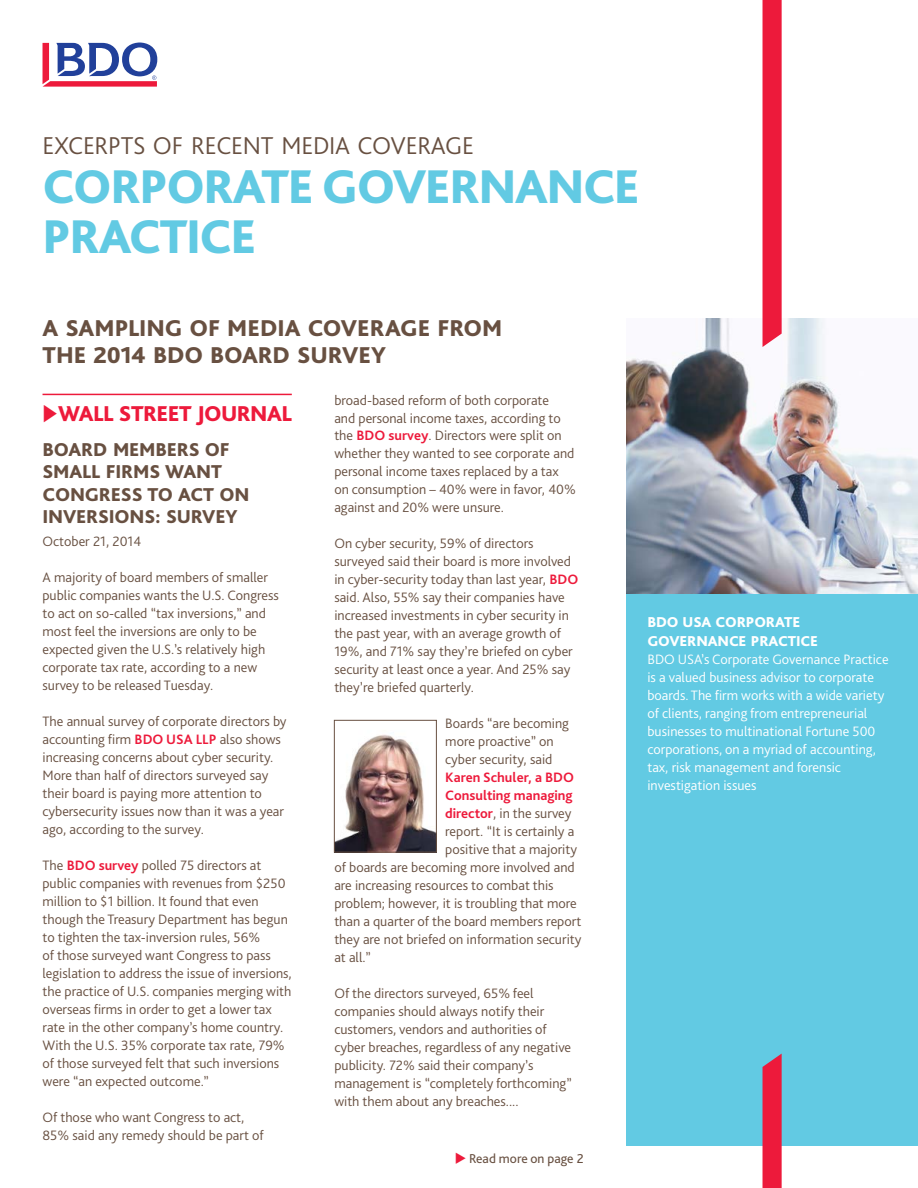
<style>
.page{position:relative;width:918px;height:1188px;background:#fff}
.page>*{position:absolute;margin:0;border:0;box-sizing:border-box;transform-origin:0 0}
.t1{font:800 49.5px/49.5px "Bliss Pro";letter-spacing:-.03em;color:#62cae3}
.t2{font:300 25.5px "Bliss Pro";letter-spacing:-.01em;color:#685041}
.t3{font:800 24px/27px "Bliss Pro";letter-spacing:-.005em;color:#685041}
.t4{font:800 22.5px "Bliss Pro";letter-spacing:-.025em;color:#ed1a3b}
.t5{font:800 19.5px/22.5px "Bliss Pro";letter-spacing:-.01em;color:#685041}
.t6{font:800 15px/19.5px "Bliss Pro";letter-spacing:-.01em;color:#fff}
.t7{font:300 14.25px/18px "Bliss Pro";color:#685041}
.t8{font:300 14.25px/18px "Bliss Pro";color:#fff}
.t9{font:700 14.25px "Bliss Pro";color:#ed1a3b}
.t10{font:13.5px "Bliss Pro";color:#685041}
.s1{font-weight:700;color:#ed1a3b}
.s2{color:#ed1a3b}
</style>
<div class="page">
<div style="left:626px;top:585px;width:292px;height:560px;background:#62cae3"></div>
<img style="left:626px;top:318px;width:292px;height:276px">
<svg style="left:43px;top:43px;width:114px;height:44px"></svg>
<svg style="left:763px;top:1054px;width:19px;height:134px;background:#e52545"></svg>
<svg style="left:763px;top:0;width:19px;height:347px;background:#ed2242"></svg>
<hr style="left:43px;top:394px;width:249px;height:1px;background:#ed1a3b">
<img style="left:336px;top:734px;width:99px;height:117px">
<div style="left:334px;top:720px;width:103px;height:133px;border:1px solid #685041"></div>
<h2 class="t2" style="left:43px;top:130px;width:433px">EXCERPTS OF RECENT MEDIA COVERAGE</h2>
<h1 class="t1" style="left:43px;top:161px;width:599px">CORPORATE GOVERNANCE<br>PRACTICE</h1>
<h3 class="t3" style="left:43px;top:314px;width:461px">A SAMPLING OF MEDIA COVERAGE FROM<br>THE 2014 BDO BOARD SURVEY</h3>
<h3 class="t4" style="left:43px;top:399px;width:251px">◆WALL STREET JOURNAL</h3>
<h3 class="t5" style="left:43px;top:438px;width:208px">BOARD MEMBERS OF<br>SMALL FIRMS WANT<br>CONGRESS TO ACT ON<br>INVERSIONS: SURVEY</h3>
<p class="t7" style="left:43px;top:532px;width:100px">October 21, 2014</p>
<p class="t7" style="left:43px;top:568px;width:238px">A majority of board members of smaller public companies wants the U.S. Congress to act on so-called “tax inversions,” and most feel the inversions are only to be expected given the U.S.’s relatively high corporate tax rate, according to a new survey to be released Tuesday.</p>
<p class="t7" style="left:43px;top:712px;width:246px">The annual survey of corporate directors by accounting firm <span class="s1">BDO USA LLP</span> also shows increasing concerns about cyber security.<br>More than half of directors surveyed say their board is paying more attention to cybersecurity issues now than it was a year ago, according to the survey.</p>
<p class="t7" style="left:43px;top:856px;width:251px">The <span class="s1">BDO survey</span> polled 75 directors at public companies with revenues from $250 million to $1 billion. It found that even though the Treasury Department has begun to tighten the tax-inversion rules, 56%<br>of those surveyed want Congress to pass legislation to address the issue of inversions, the practice of U.S. companies merging with overseas firms in order to get a lower tax rate in the other company’s home country.<br>With the U.S. 35% corporate tax rate, 79% of those surveyed felt that such inversions were “an expected outcome.”</p>
<p class="t7" style="left:43px;top:1108px;width:223px">Of those who want Congress to act,<br>85% said any remedy should be part of</p>
<p class="t7" style="left:334px;top:390px;width:243px">broad-based reform of both corporate<br>and personal income taxes, according to the <span class="s1">BDO survey</span>. Directors were split on whether they wanted to see corporate and personal income taxes replaced by a tax on consumption – 40% were in favor, 40% against and 20% were unsure.</p>
<p class="t7" style="left:334px;top:534px;width:245px">On cyber security, 59% of directors surveyed said their board is more involved in cyber-security today than last year, <span class="s1">BDO </span>said. Also, 55% say their companies have increased investments in cyber security in the past year, with an average growth of 19%, and 71% say they’re briefed on cyber security at least once a year. And 25% say they’re briefed quarterly.</p>
<p class="t7" style="left:445px;top:714px;width:125px">Boards “are becoming more proactive” on cyber security, said</p>
<p class="t9" style="left:445px;top:769px;width:130px">Karen Schuler, a BDO</p>
<p class="t9" style="left:445px;top:787px;width:129px">Consulting managing</p>
<p class="t7" style="left:445px;top:804px;width:128px"><span class="s1">director</span>, in the survey</p>
<p class="t7" style="left:445px;top:822px;width:131px">report. “It is certainly a</p>
<p class="t7" style="left:445px;top:840px;width:133px">positive that a majority</p>
<p class="t7" style="left:334px;top:858px;width:242px">of boards are becoming more involved and</p>
<p class="t7" style="left:334px;top:876px;width:221px">are increasing resources to combat this</p>
<p class="t7" style="left:334px;top:894px;width:244px">problem; however, it is troubling that more</p>
<p class="t7" style="left:334px;top:912px;width:248px">than a quarter of the board members report</p>
<p class="t7" style="left:334px;top:930px;width:249px">they are not briefed on information security</p>
<p class="t7" style="left:334px;top:948px;width:38px">at all.”</p>
<p class="t7" style="left:334px;top:984px;width:239px">Of the directors surveyed, 65% feel companies should always notify their customers, vendors and authorities of cyber breaches, regardless of any negative publicity. 72% said their company’s management is “completely forthcoming” with them about any breaches....</p>
<p class="t10" style="left:455px;top:1150px;width:130px"><span class="s2">◆</span> Read more on page 2</p>
<p class="t6" style="left:647px;top:612px;width:172px">BDO USA CORPORATE<br>GOVERNANCE PRACTICE</p>
<p class="t8" style="left:647px;top:650px;width:243px">BDO USA’s Corporate Governance Practice is a valued business advisor to corporate boards. The firm works with a wide variety of clients, ranging from entrepreneurial businesses to multinational Fortune 500 corporations, on a myriad of accounting, tax, risk management and forensic investigation issues</p>
</div>
